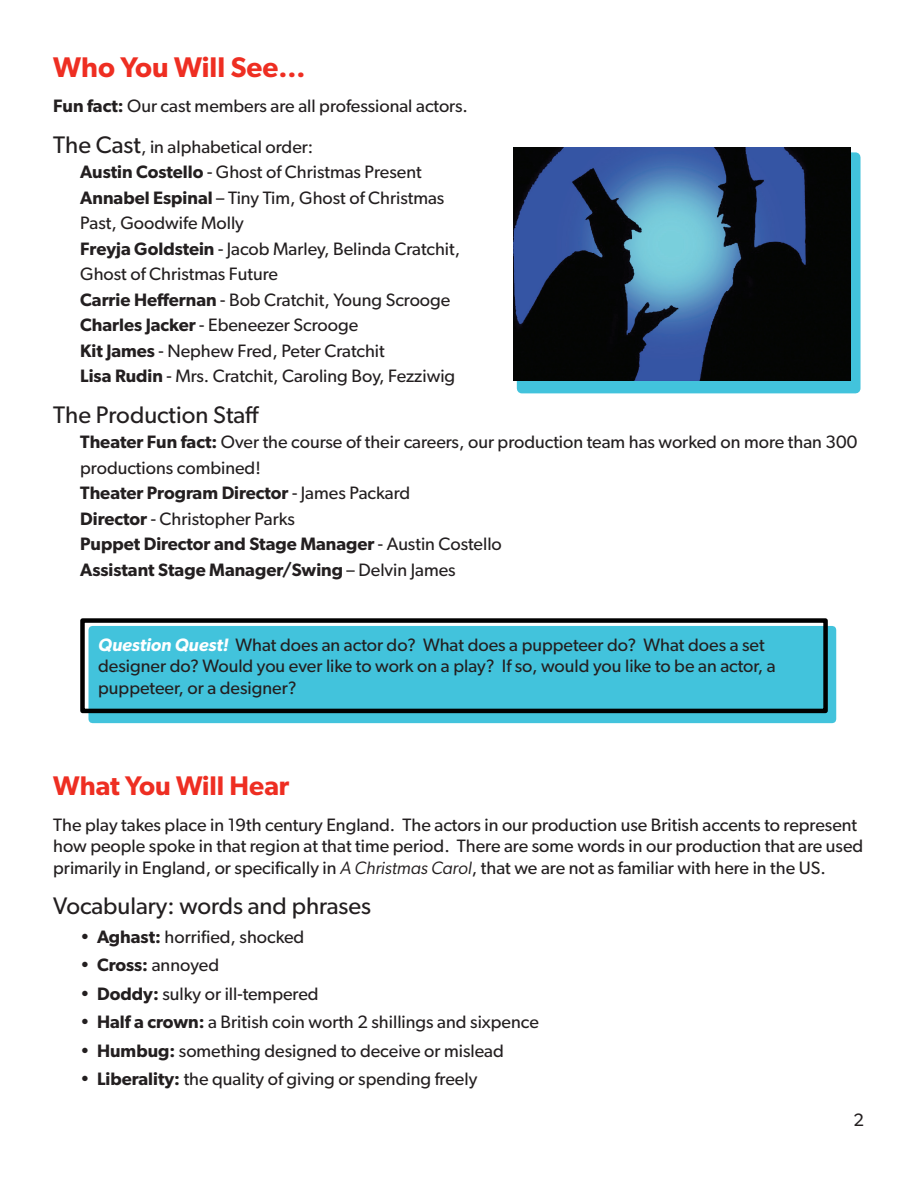
<style>
.page{position:relative;width:918px;height:1188px;background:#fff}
.page>*{position:absolute;margin:0;border:0;box-sizing:border-box;transform-origin:0 0}
.t1{font:600 28.5px "Gibson";color:#ee2e22}
.t2{font:600 27px "Gibson";color:#ee2e22}
.t3{font:24px "Gibson";color:#231f20}
.t4{font:18px/25.5px "Gibson";color:#231f20}
.s1{font-weight:600}
.s2{font-size:24px}
.s3{font-weight:600;font-style:italic;color:#fff}
.s4{font-style:italic}
</style>
<div class="page">
<div style="left:88px;top:626px;width:748px;height:97px;background:#42c3dc"></div>
<div style="left:80px;top:618px;width:748px;height:95px;border:4px solid #000"></div>
<div style="left:517px;top:152px;width:344px;height:241px;background:#42c3dc"></div>
<img style="left:514px;top:148px;width:336px;height:233px">
<h1 class="t1" style="left:53px;top:50px;width:254px">Who You Will See…</h1>
<p class="t4" style="left:53px;top:93px;width:416px"><span class="s1">Fun fact:</span> Our cast members are all professional actors.</p>
<p class="t4" style="left:80px;top:133px;width:382px;text-indent:-27px"><span class="s2">The Cast</span>, in alphabetical order:<br><span class="s1">Austin Costello</span> - Ghost of Christmas Present <span class="s1">Annabel Espinal</span> – Tiny Tim, Ghost of Christmas Past, Goodwife Molly<br><span class="s1">Freyja Goldstein</span> - Jacob Marley, Belinda Cratchit, Ghost of Christmas Future<br><span class="s1">Carrie Heffernan</span> - Bob Cratchit, Young Scrooge <span class="s1">Charles Jacker</span> - Ebeneezer Scrooge<br><span class="s1">Kit James</span> - Nephew Fred, Peter Cratchit<br><span class="s1">Lisa Rudin</span> - Mrs. Cratchit, Caroling Boy, Fezziwig</p>
<h3 class="t3" style="left:53px;top:400px;width:208px">The Production Staff</h3>
<p class="t4" style="left:80px;top:429px;width:778px"><span class="s1">Theater Fun fact:</span> Over the course of their careers, our production team has worked on more than 300 productions combined!<br><span class="s1">Theater Program Director</span> - James Packard<br><span class="s1">Director</span> - Christopher Parks<br><span class="s1">Puppet Director and Stage Manager</span> - Austin Costello<br><span class="s1">Assistant Stage Manager/Swing</span> – Delvin James</p>
<p class="t4" style="left:98px;top:633px;width:679px;line-height:21.6px"><span class="s3">Question Quest!</span> What does an actor do? What does a puppeteer do? What does a set designer do? Would you ever like to work on a play? If so, would you like to be an actor, a puppeteer, or a designer?</p>
<h2 class="t2" style="left:53px;top:770px;width:238px">What You Will Hear</h2>
<p class="t4" style="left:53px;top:813px;width:812px;line-height:21.6px">The play takes place in 19th century England. The actors in our production use British accents to represent how people spoke in that region at that time period. There are some words in our production that are used primarily in England, or specifically in <span class="s4">A Christmas Carol</span>, that we are not as familiar with here in the US.</p>
<h3 class="t3" style="left:53px;top:892px;width:319px">Vocabulary: words and phrases</h3>
<p class="t4" style="left:80px;top:924px;width:226px">• <span class="s1">Aghast:</span> horrified, shocked</p>
<p class="t4" style="left:80px;top:952px;width:140px">• <span class="s1">Cross:</span> annoyed</p>
<p class="t4" style="left:80px;top:980px;width:240px">• <span class="s1">Doddy:</span> sulky or ill-tempered</p>
<p class="t4" style="left:80px;top:1009px;width:460px">• <span class="s1">Half a crown:</span> a British coin worth 2 shillings and sixpence</p>
<p class="t4" style="left:80px;top:1037px;width:425px">• <span class="s1">Humbug:</span> something designed to deceive or mislead</p>
<p class="t4" style="left:80px;top:1066px;width:399px">• <span class="s1">Liberality:</span> the quality of giving or spending freely</p>
<p class="t4" style="left:853px;top:1106px;width:12px">2</p>
</div>
